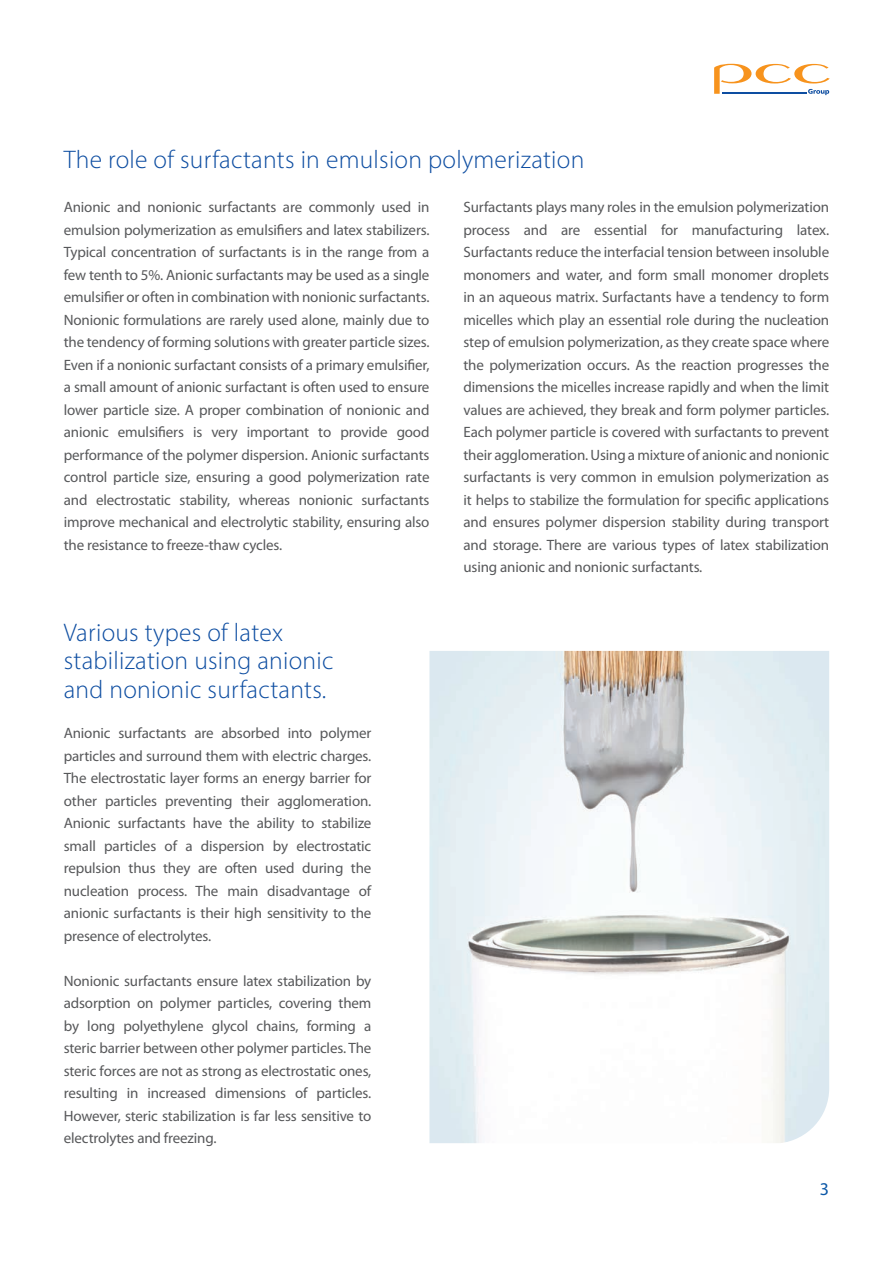
<style>
.page{position:relative;width:893px;height:1263px;background:#fff}
.page>*{position:absolute;margin:0;border:0;box-sizing:border-box;transform-origin:0 0}
.t1{font:300 25.5px/28.5px "Myriad Pro";letter-spacing:.01em;color:#0d4da1}
.t2{font:18px "Myriad Pro";color:#0c58a7}
.t3{font:15px/22.5px "Myriad Pro";letter-spacing:-.01em;color:#57585a;text-align:justify}
</style>
<div class="page">
<img style="left:429px;top:651px;width:400px;height:492px">
<svg style="left:714px;top:63px;width:116px;height:32px"></svg>
<h1 class="t1" style="left:64px;top:145px;width:522px">The role of surfactants in emulsion polymerization</h1>
<p class="t3" style="left:463px;top:196px;width:367px">Surfactants plays many roles in the emulsion polymerization process and are essential for manufacturing latex.<br>Surfactants reduce the interfacial tension between insoluble monomers and water, and form small monomer droplets in an aqueous matrix. Surfactants have a tendency to form micelles which play an essential role during the nucleation step of emulsion polymerization, as they create space where the polymerization occurs. As the reaction progresses the dimensions the micelles increase rapidly and when the limit values are achieved, they break and form polymer particles.<br>Each polymer particle is covered with surfactants to prevent their agglomeration. Using a mixture of anionic and nonionic surfactants is very common in emulsion polymerization as it helps to stabilize the formulation for specific applications and ensures polymer dispersion stability during transport and storage. There are various types of latex stabilization using anionic and nonionic surfactants.</p>
<p class="t3" style="left:64px;top:196px;width:367px">Anionic and nonionic surfactants are commonly used in emulsion polymerization as emulsifiers and latex stabilizers.<br>Typical concentration of surfactants is in the range from a few tenth to 5%. Anionic surfactants may be used as a single emulsifier or often in combination with nonionic surfactants.<br>Nonionic formulations are rarely used alone, mainly due to the tendency of forming solutions with greater particle sizes.<br>Even if a nonionic surfactant consists of a primary emulsifier, a small amount of anionic surfactant is often used to ensure lower particle size. A proper combination of nonionic and anionic emulsifiers is very important to provide good performance of the polymer dispersion. Anionic surfactants control particle size, ensuring a good polymerization rate and electrostatic stability, whereas nonionic surfactants improve mechanical and electrolytic stability, ensuring also the resistance to freeze-thaw cycles.</p>
<h1 class="t1" style="left:64px;top:618px;width:271px">Various types of latex stabilization using anionic and nonionic surfactants.</h1>
<p class="t3" style="left:64px;top:722px;width:309px">Anionic surfactants are absorbed into polymer particles and surround them with electric charges.<br>The electrostatic layer forms an energy barrier for other particles preventing their agglomeration.<br>Anionic surfactants have the ability to stabilize small particles of a dispersion by electrostatic repulsion thus they are often used during the nucleation process. The main disadvantage of anionic surfactants is their high sensitivity to the presence of electrolytes.</p>
<p class="t3" style="left:64px;top:969px;width:309px">Nonionic surfactants ensure latex stabilization by adsorption on polymer particles, covering them by long polyethylene glycol chains, forming a steric barrier between other polymer particles. The steric forces are not as strong as electrostatic ones, resulting in increased dimensions of particles.<br>However, steric stabilization is far less sensitive to electrolytes and freezing.</p>
<p class="t2" style="left:820px;top:1178px;width:11px">3</p>
</div>
